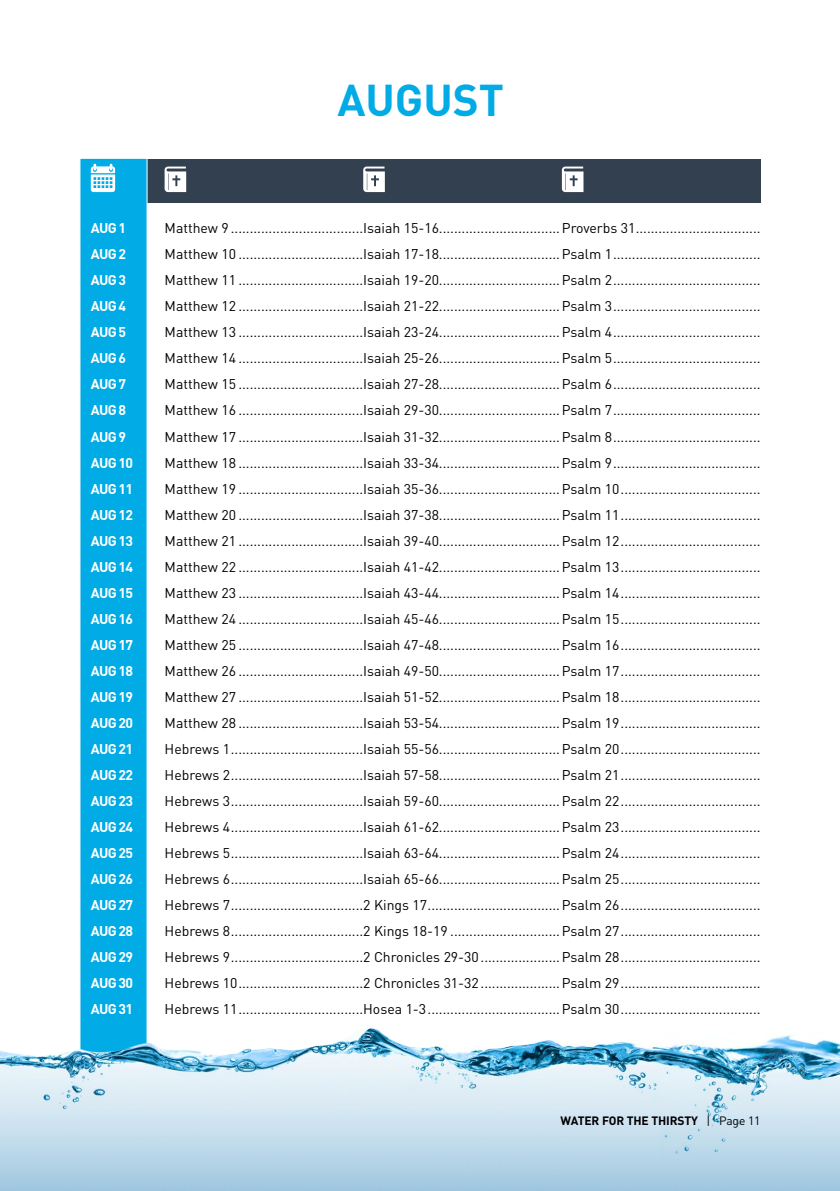
<style>
.page{position:relative;width:840px;height:1191px;background:#fff}
.page>*{position:absolute;margin:0;border:0;box-sizing:border-box;transform-origin:0 0}
.t1{font:700 44px "DIN";color:#00abe6}
.t2{font:14px "DIN";color:#000}
.t3{font:700 14px "DIN";letter-spacing:-.05em;color:#fff}
.t4{font:700 12px "DIN";letter-spacing:-.01em;color:#000}
.s1{font-weight:400}
</style>
<div class="page">
<div style="left:81px;top:159px;width:679px;height:44px;background:#33404f"></div>
<div style="left:80px;top:158px;width:68px;height:820px;background:#00abe6"></div>
<img style="left:0;top:978px;width:839px;height:213px">
<svg style="left:91px;top:164px;width:24px;height:28px"></svg>
<svg style="left:164px;top:166px;width:22px;height:26px"></svg>
<svg style="left:363px;top:166px;width:21px;height:26px"></svg>
<svg style="left:561px;top:166px;width:22px;height:26px"></svg>
<h1 class="t1" style="left:337px;top:71px;width:29px">AUGU</h1>
<h1 class="t1" style="left:452px;top:71px;width:53px">ST</h1>
<p class="t3" style="left:79px;top:219px;width:11px">AUG</p>
<p class="t3" style="left:119px;top:219px;width:9px">1</p>
<p class="t2" style="left:164px;top:220px;width:597px">Matthew 9 ...................................Isaiah 15-16................................Proverbs 31.................................</p>
<p class="t3" style="left:79px;top:245px;width:11px">AUG</p>
<p class="t3" style="left:119px;top:245px;width:9px">2</p>
<p class="t2" style="left:164px;top:246px;width:597px">Matthew 10 .................................Isaiah 17-18................................Psalm 1.......................................</p>
<p class="t3" style="left:79px;top:271px;width:11px">AUG</p>
<p class="t3" style="left:119px;top:271px;width:9px">3</p>
<p class="t2" style="left:164px;top:272px;width:597px">Matthew 11 .................................Isaiah 19-20................................Psalm 2.......................................</p>
<p class="t3" style="left:79px;top:297px;width:11px">AUG</p>
<p class="t3" style="left:119px;top:297px;width:9px">4</p>
<p class="t2" style="left:164px;top:298px;width:597px">Matthew 12 .................................Isaiah 21-22................................Psalm 3.......................................</p>
<p class="t3" style="left:79px;top:323px;width:11px">AUG</p>
<p class="t3" style="left:119px;top:323px;width:9px">5</p>
<p class="t2" style="left:164px;top:324px;width:597px">Matthew 13 .................................Isaiah 23-24................................Psalm 4.......................................</p>
<p class="t3" style="left:79px;top:349px;width:11px">AUG</p>
<p class="t3" style="left:119px;top:349px;width:9px">6</p>
<p class="t2" style="left:164px;top:350px;width:597px">Matthew 14 .................................Isaiah 25-26................................Psalm 5.......................................</p>
<p class="t3" style="left:79px;top:375px;width:11px">AUG</p>
<p class="t3" style="left:119px;top:375px;width:9px">7</p>
<p class="t2" style="left:164px;top:376px;width:597px">Matthew 15 .................................Isaiah 27-28................................Psalm 6.......................................</p>
<p class="t3" style="left:79px;top:401px;width:11px">AUG</p>
<p class="t3" style="left:119px;top:401px;width:9px">8</p>
<p class="t2" style="left:164px;top:402px;width:597px">Matthew 16 .................................Isaiah 29-30................................Psalm 7.......................................</p>
<p class="t3" style="left:79px;top:427px;width:11px">AUG</p>
<p class="t3" style="left:119px;top:427px;width:9px">9</p>
<p class="t2" style="left:164px;top:428px;width:597px">Matthew 17 .................................Isaiah 31-32................................Psalm 8.......................................</p>
<p class="t3" style="left:79px;top:453px;width:11px">AUG</p>
<p class="t3" style="left:119px;top:453px;width:16px">10</p>
<p class="t2" style="left:164px;top:454px;width:597px">Matthew 18 .................................Isaiah 33-34................................Psalm 9.......................................</p>
<p class="t3" style="left:79px;top:479px;width:11px">AUG</p>
<p class="t3" style="left:119px;top:479px;width:16px">11</p>
<p class="t2" style="left:164px;top:480px;width:597px">Matthew 19 .................................Isaiah 35-36................................Psalm 10.....................................</p>
<p class="t3" style="left:79px;top:505px;width:11px">AUG</p>
<p class="t3" style="left:119px;top:505px;width:16px">12</p>
<p class="t2" style="left:164px;top:506px;width:597px">Matthew 20 .................................Isaiah 37-38................................Psalm 11.....................................</p>
<p class="t3" style="left:79px;top:531px;width:11px">AUG</p>
<p class="t3" style="left:119px;top:531px;width:16px">13</p>
<p class="t2" style="left:164px;top:532px;width:597px">Matthew 21 .................................Isaiah 39-40................................Psalm 12.....................................</p>
<p class="t3" style="left:79px;top:557px;width:11px">AUG</p>
<p class="t3" style="left:119px;top:557px;width:16px">14</p>
<p class="t2" style="left:164px;top:558px;width:597px">Matthew 22 .................................Isaiah 41-42................................Psalm 13.....................................</p>
<p class="t3" style="left:79px;top:583px;width:11px">AUG</p>
<p class="t3" style="left:119px;top:583px;width:16px">15</p>
<p class="t2" style="left:164px;top:584px;width:597px">Matthew 23 .................................Isaiah 43-44................................Psalm 14.....................................</p>
<p class="t3" style="left:79px;top:609px;width:11px">AUG</p>
<p class="t3" style="left:119px;top:609px;width:16px">16</p>
<p class="t2" style="left:164px;top:610px;width:597px">Matthew 24 .................................Isaiah 45-46................................Psalm 15.....................................</p>
<p class="t3" style="left:79px;top:635px;width:11px">AUG</p>
<p class="t3" style="left:119px;top:635px;width:16px">17</p>
<p class="t2" style="left:164px;top:636px;width:597px">Matthew 25 .................................Isaiah 47-48................................Psalm 16.....................................</p>
<p class="t3" style="left:79px;top:661px;width:11px">AUG</p>
<p class="t3" style="left:119px;top:661px;width:16px">18</p>
<p class="t2" style="left:164px;top:662px;width:597px">Matthew 26 .................................Isaiah 49-50................................Psalm 17.....................................</p>
<p class="t3" style="left:79px;top:687px;width:11px">AUG</p>
<p class="t3" style="left:119px;top:687px;width:16px">19</p>
<p class="t2" style="left:164px;top:688px;width:597px">Matthew 27 .................................Isaiah 51-52................................Psalm 18.....................................</p>
<p class="t3" style="left:79px;top:713px;width:11px">AUG</p>
<p class="t3" style="left:119px;top:713px;width:16px">20</p>
<p class="t2" style="left:164px;top:714px;width:597px">Matthew 28 .................................Isaiah 53-54................................Psalm 19.....................................</p>
<p class="t3" style="left:79px;top:739px;width:11px">AUG</p>
<p class="t3" style="left:119px;top:739px;width:16px">21</p>
<p class="t2" style="left:164px;top:740px;width:597px">Hebrews 1...................................Isaiah 55-56................................Psalm 20.....................................</p>
<p class="t3" style="left:79px;top:765px;width:11px">AUG</p>
<p class="t3" style="left:119px;top:765px;width:16px">22</p>
<p class="t2" style="left:164px;top:766px;width:597px">Hebrews 2...................................Isaiah 57-58................................Psalm 21.....................................</p>
<p class="t3" style="left:79px;top:791px;width:11px">AUG</p>
<p class="t3" style="left:119px;top:791px;width:16px">23</p>
<p class="t2" style="left:164px;top:792px;width:597px">Hebrews 3...................................Isaiah 59-60................................Psalm 22.....................................</p>
<p class="t3" style="left:79px;top:817px;width:11px">AUG</p>
<p class="t3" style="left:119px;top:817px;width:16px">24</p>
<p class="t2" style="left:164px;top:818px;width:597px">Hebrews 4...................................Isaiah 61-62................................Psalm 23.....................................</p>
<p class="t3" style="left:79px;top:843px;width:11px">AUG</p>
<p class="t3" style="left:119px;top:843px;width:16px">25</p>
<p class="t2" style="left:164px;top:844px;width:597px">Hebrews 5...................................Isaiah 63-64................................Psalm 24.....................................</p>
<p class="t3" style="left:79px;top:869px;width:11px">AUG</p>
<p class="t3" style="left:119px;top:869px;width:16px">26</p>
<p class="t2" style="left:164px;top:870px;width:597px">Hebrews 6...................................Isaiah 65-66................................Psalm 25.....................................</p>
<p class="t3" style="left:79px;top:895px;width:11px">AUG</p>
<p class="t3" style="left:119px;top:895px;width:16px">27</p>
<p class="t2" style="left:164px;top:896px;width:597px">Hebrews 7...................................2 Kings 17...................................Psalm 26.....................................</p>
<p class="t3" style="left:79px;top:921px;width:11px">AUG</p>
<p class="t3" style="left:119px;top:921px;width:16px">28</p>
<p class="t2" style="left:164px;top:922px;width:597px">Hebrews 8...................................2 Kings 18-19 .............................Psalm 27.....................................</p>
<p class="t3" style="left:79px;top:947px;width:11px">AUG</p>
<p class="t3" style="left:119px;top:947px;width:16px">29</p>
<p class="t2" style="left:164px;top:948px;width:597px">Hebrews 9...................................2 Chronicles 29-30.....................Psalm 28.....................................</p>
<p class="t3" style="left:79px;top:973px;width:11px">AUG</p>
<p class="t3" style="left:119px;top:973px;width:16px">30</p>
<p class="t2" style="left:164px;top:974px;width:597px">Hebrews 10.................................2 Chronicles 31-32.....................Psalm 29.....................................</p>
<p class="t3" style="left:79px;top:999px;width:11px">AUG</p>
<p class="t3" style="left:119px;top:999px;width:16px">31</p>
<p class="t2" style="left:164px;top:1000px;width:597px">Hebrews 11.................................Hosea 1-3...................................Psalm 30.....................................</p>
<p class="t4" style="left:560px;top:1113px;width:201px">WATER FOR THE THIRSTY <span class="s1">| Page 11</span></p>
</div>
